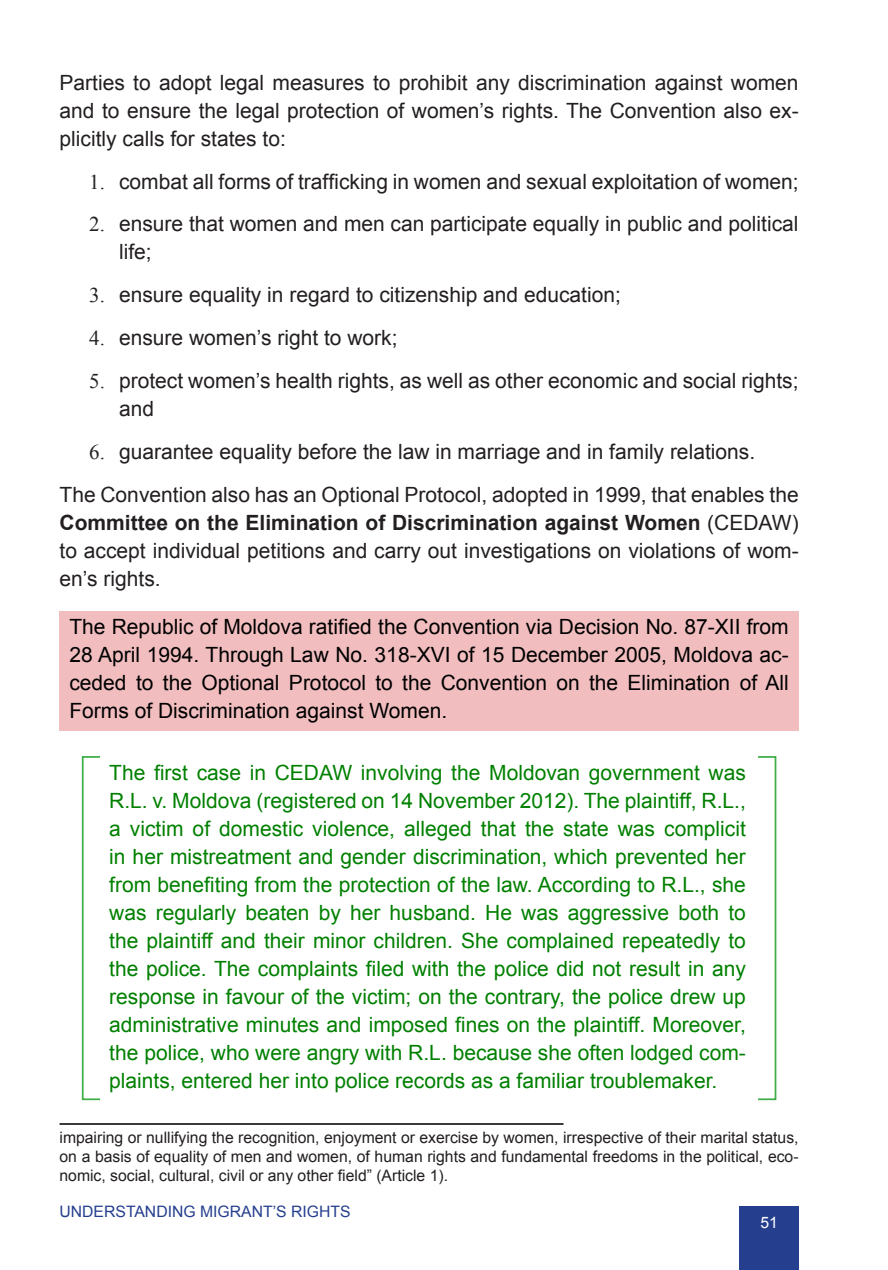
<style>
.page{position:relative;width:888px;height:1270px;background:#fff}
.page>*{position:absolute;margin:0;border:0;box-sizing:border-box;transform-origin:0 0}
.Pa4{font:21px/28px "Arial";color:#231f20;text-align:justify}
.t1{font:21px/28px "Arial";color:#008000;text-align:justify}
.t2{font:21px/28px "Arial";color:#000;text-align:justify}
.t3{font:15.75px/18.9px "Arial";color:#231f20;text-align:justify}
.t4{font:15.75px "Arial";color:#253f8e}
.t5{font:15.75px "Arial";color:#fff}
.s1{font-family:"Times New Roman";color:#222221}
.s2{font-weight:700}
</style>
<div class="page">
<div style="left:740px;top:1206px;width:59px;height:64px;background:#253f8e"></div>
<div style="left:60px;top:612px;width:739px;height:119px;background:#f1bdbf"></div>
<hr style="left:60px;top:1123px;width:504px;height:2px;background:#231f20">
<p class="Pa4" style="left:60px;top:69px;width:741px">Parties to adopt legal measures to prohibit any discrimination against women and to ensure the legal protection of women’s rights. The Convention also ex&shy;plicitly calls for states to:</p>
<p class="Pa4" style="left:89px;top:167px;width:711px"><span class="s1">1.</span> combat all forms of trafficking in women and sexual exploitation of women;</p>
<p class="Pa4" style="left:119px;top:210px;width:681px;text-indent:-30px"><span class="s1">2.</span> ensure that women and men can participate equally in public and political life;</p>
<p class="Pa4" style="left:89px;top:281px;width:533px"><span class="s1">3.</span> ensure equality in regard to citizenship and education;</p>
<p class="Pa4" style="left:89px;top:324px;width:310px"><span class="s1">4.</span> ensure women’s right to work;</p>
<p class="Pa4" style="left:119px;top:367px;width:681px;text-indent:-30px"><span class="s1">5.</span> protect women’s health rights, as well as other economic and social rights; and</p>
<p class="Pa4" style="left:89px;top:438px;width:667px"><span class="s1">6.</span> guarantee equality before the law in marriage and in family relations.</p>
<p class="Pa4" style="left:60px;top:481px;width:741px">The Convention also has an Optional Protocol, adopted in 1999, that enables the <span class="s2">Committee on the Elimination of Discrimination against Women</span> (CEDAW) to accept individual petitions and carry out investigations on violations of wom&shy;en’s rights.</p>
<p class="t2" style="left:69px;top:613px;width:721px">The Republic of Moldova ratified the Convention via Decision No. 87-XII from 28 April 1994. Through Law No. 318-XVI of 15 December 2005, Moldova ac&shy;ceded to the Optional Protocol to the Convention on the Elimination of All Forms of Discrimination against Women.</p>
<p class="t1" style="left:109px;top:758px;width:638px">The first case in CEDAW involving the Moldovan government was R.L. v. Moldova (registered on 14 November 2012). The plaintiff, R.L., a victim of domestic violence, alleged that the state was complicit in her mistreatment and gender discrimination, which prevented her from benefiting from the protection of the law. According to R.L., she was regularly beaten by her husband. He was aggressive both to the plaintiff and their minor children. She complained repeatedly to the police. The complaints filed with the police did not result in any response in favour of the victim; on the contrary, the police drew up administrative minutes and imposed fines on the plaintiff. Moreover, the police, who were angry with R.L. because she often lodged com&shy;plaints, entered her into police records as a familiar troublemaker.</p>
<p class="t3" style="left:60px;top:1128px;width:741px">impairing or nullifying the recognition, enjoyment or exercise by women, irrespective of their marital status, on a basis of equality of men and women, of human rights and fundamental freedoms in the political, eco&shy;nomic, social, cultural, civil or any other field” (Article 1).</p>
<p class="t4" style="left:60px;top:1201px;width:293px">UNDERSTANDING MIGRANT’S RIGHTS</p>
<p class="t5" style="left:760px;top:1212px;width:19px">51</p>
</div>
